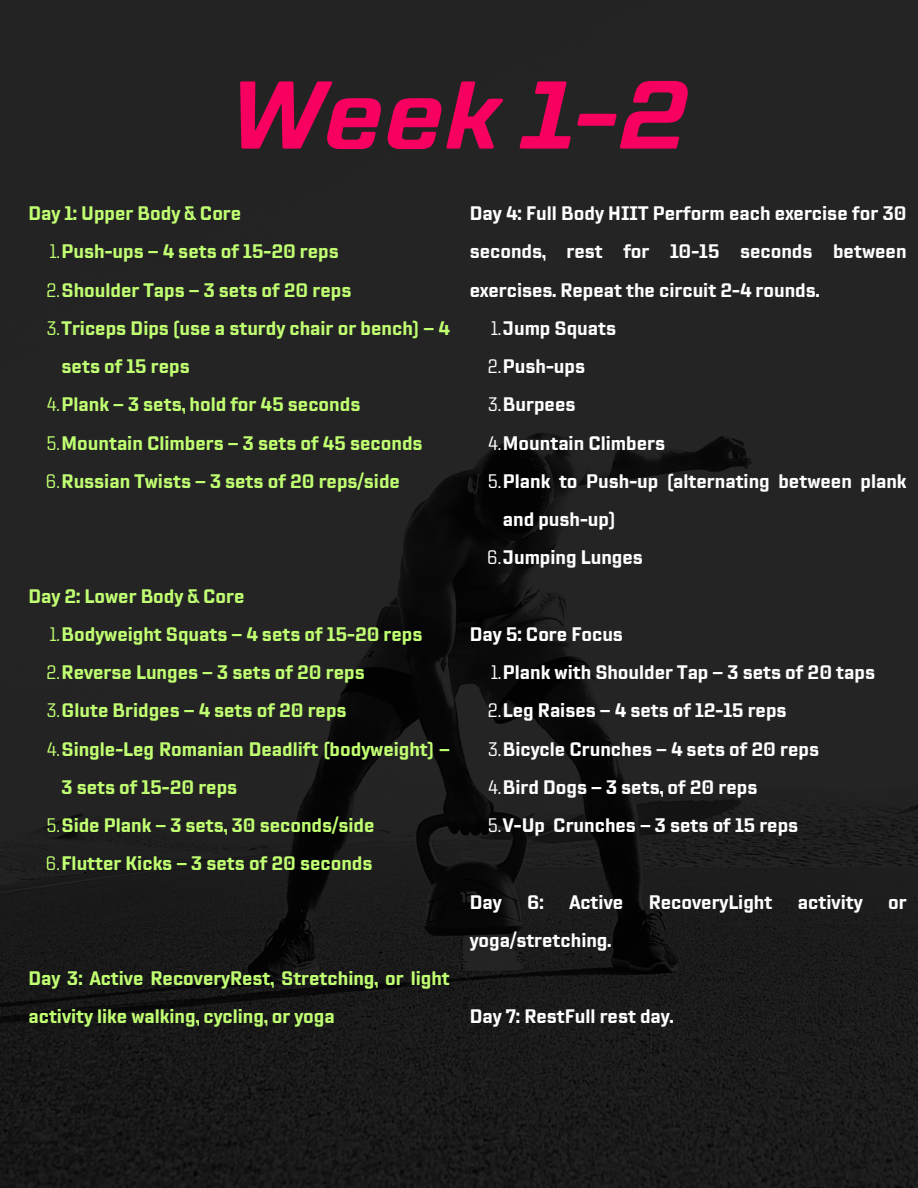
<style>
.page{position:relative;width:918px;height:1188px;background:#fff}
.page>*{position:absolute;margin:0;border:0;box-sizing:border-box;transform-origin:0 0}
.t1{font:italic 700 96px "TT Lakes Neue";color:#f70060}
.t2{font:700 19.5px/38.2px "TT Lakes Neue Cond";color:#c1ff72}
.t3{font:700 19.5px/38.2px "TT Lakes Neue Cond";color:#fff;text-align:justify}
.s1{font-weight:400}
</style>
<div class="page">
<img style="left:0;top:0;width:918px;height:1188px">
<p class="t1" style="left:230px;top:48px;width:460px">Week 1-2</p>
<p class="t2" style="left:28px;top:194px;width:214px">Day 1: Upper Body &amp; Core</p>
<h1 class="t2" style="left:50px;top:233px;width:291px"><span class="s1">1.</span>Push-ups – 4 sets of 15-20 reps</h1>
<h2 class="t2" style="left:46px;top:271px;width:307px"><span class="s1">2.</span>Shoulder Taps – 3 sets of 20 reps</h2>
<p class="t2" style="left:62px;top:309px;width:390px;text-indent:-15px"><span class="s1">3.</span>Triceps Dips (use a sturdy chair or bench) – 4 sets of 15 reps</p>
<p class="t2" style="left:47px;top:386px;width:315px"><span class="s1">4.</span>Plank – 3 sets, hold for 45 seconds</p>
<p class="t2" style="left:46px;top:424px;width:378px"><span class="s1">5.</span>Mountain Climbers – 3 sets of 45 seconds</p>
<p class="t2" style="left:46px;top:462px;width:356px"><span class="s1">6.</span>Russian Twists – 3 sets of 20 reps/side</p>
<p class="t2" style="left:28px;top:577px;width:217px">Day 2: Lower Body &amp; Core</p>
<p class="t2" style="left:50px;top:615px;width:374px"><span class="s1">1.</span>Bodyweight Squats – 4 sets of 15-20 reps</p>
<h2 class="t2" style="left:46px;top:653px;width:320px"><span class="s1">2.</span>Reverse Lunges – 3 sets of 20 reps</h2>
<p class="t2" style="left:47px;top:692px;width:301px"><span class="s1">3.</span>Glute Bridges – 4 sets of 20 reps</p>
<p class="t2" style="left:62px;top:730px;width:390px;text-indent:-15px"><span class="s1">4.</span>Single-Leg Romanian Deadlift (bodyweight) –<br>3 sets of 15-20 reps</p>
<p class="t2" style="left:46px;top:806px;width:330px"><span class="s1">5.</span>Side Plank – 3 sets, 30 seconds/side</p>
<p class="t2" style="left:46px;top:845px;width:328px"><span class="s1">6.</span>Flutter Kicks – 3 sets of 20 seconds</p>
<p class="t2" style="left:28px;top:959px;width:423px">Day 3: Active RecoveryRest, Stretching, or light activity like walking, cycling, or yoga</p>
<h2 class="t3" style="left:470px;top:194px;width:438px">Day 4: Full Body HIIT Perform each exercise for 30 seconds, rest for 10-15 seconds between exercises. Repeat the circuit 2-4 rounds.</h2>
<h2 class="t3" style="left:491px;top:309px;width:127px"><span class="s1">1.</span>Jump Squats</h2>
<p class="t3" style="left:488px;top:347px;width:99px"><span class="s1">2.</span>Push-ups</p>
<p class="t3" style="left:488px;top:386px;width:89px"><span class="s1">3.</span>Burpees</p>
<p class="t3" style="left:488px;top:424px;width:178px"><span class="s1">4.</span>Mountain Climbers</p>
<p class="t3" style="left:503px;top:462px;width:405px;text-indent:-15px"><span class="s1">5.</span>Plank to Push-up (alternating between plank and push-up)</p>
<p class="t3" style="left:487px;top:539px;width:157px"><span class="s1">6.</span>Jumping Lunges</p>
<p class="t3" style="left:470px;top:615px;width:155px">Day 5: Core Focus</p>
<h2 class="t3" style="left:491px;top:653px;width:386px"><span class="s1">1.</span>Plank with Shoulder Tap – 3 sets of 20 taps</h2>
<p class="t3" style="left:488px;top:692px;width:301px"><span class="s1">2.</span>Leg Raises – 4 sets of 12-15 reps</p>
<p class="t3" style="left:488px;top:730px;width:332px"><span class="s1">3.</span>Bicycle Crunches – 4 sets of 20 reps</p>
<p class="t3" style="left:488px;top:768px;width:271px"><span class="s1">4.</span>Bird Dogs – 3 sets, of 20 reps</p>
<p class="t3" style="left:487px;top:806px;width:312px"><span class="s1">5.</span>V-Up Crunches – 3 sets of 15 reps</p>
<h2 class="t3" style="left:470px;top:883px;width:33px">Day</h2>
<h2 class="t3" style="left:527px;top:883px;width:18px">6:</h2>
<h2 class="t3" style="left:569px;top:883px;width:55px">Active</h2>
<h2 class="t3" style="left:649px;top:883px;width:125px">RecoveryLight</h2>
<h2 class="t3" style="left:798px;top:883px;width:66px">activity</h2>
<h2 class="t3" style="left:888px;top:883px;width:20px">or</h2>
<h2 class="t3" style="left:470px;top:921px;width:143px">yoga/stretching.</h2>
<h2 class="t3" style="left:470px;top:998px;width:205px">Day 7: RestFull rest day.</h2>
</div>
